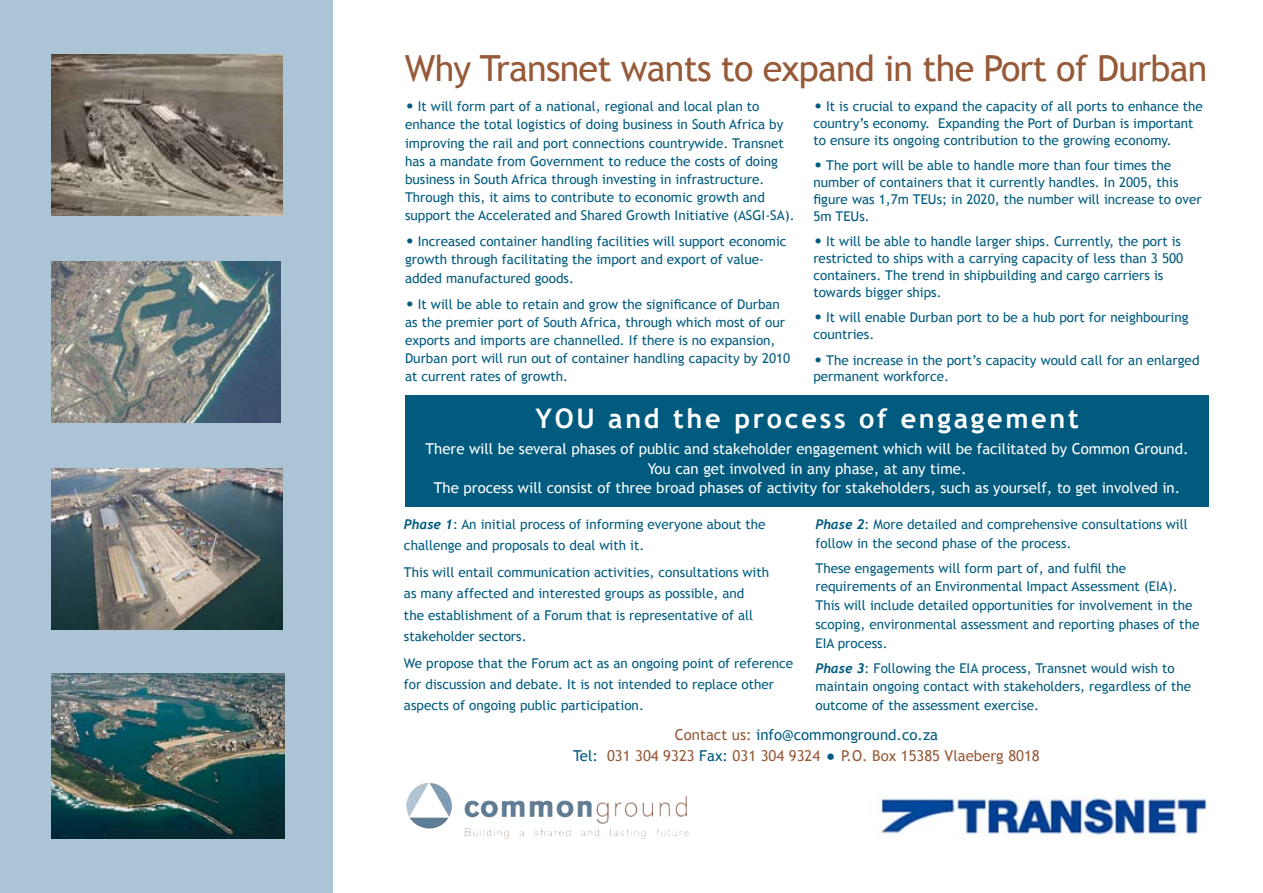
<style>
.page{position:relative;width:1263px;height:893px;background:#fff}
.page>*{position:absolute;margin:0;border:0;box-sizing:border-box;transform-origin:0 0}
.t1{font:36px "Trebuchet MS";letter-spacing:-.025em;color:#975a39}
.t2{font:700 27px "Trebuchet MS";letter-spacing:.1em;color:#fff}
.t3{font:18px "Trebuchet MS";color:#005b7f}
.t4{font:15px/19.5px "Trebuchet MS";color:#fff;text-align:center}
.t5{font:15px/21.5px "Trebuchet MS";color:#975a39;text-align:center}
.t6{font:13.5px/18px "Trebuchet MS";color:#005b7f}
.s1{font-family:"Trebuchet";font-weight:700;font-style:italic}
.s2{color:#005b7f}
.s3{font-size:22.5px;color:#005b7f}
</style>
<div class="page">
<img style="left:869px;top:796px;width:338px;height:42px">
<img style="left:406px;top:783px;width:281px;height:42px">
<div style="left:0;top:0;width:332px;height:893px;background:#acc5d6"></div>
<img style="left:52px;top:468px;width:230px;height:162px">
<img style="left:52px;top:673px;width:232px;height:166px">
<div style="left:405px;top:396px;width:804px;height:111px;background:#005b7f"></div>
<img style="left:52px;top:261px;width:229px;height:162px">
<img style="left:52px;top:54px;width:230px;height:162px">
<h1 class="t1" style="left:405px;top:47px;width:804px">Why Transnet wants to expand in the Port of Durban</h1>
<p class="t6" style="left:405px;top:98px;width:391px;text-indent:13px">It will form part of a national, regional and local plan to enhance the total logistics of doing business in South Africa by improving the rail and port connections countrywide. Transnet has a mandate from Government to reduce the costs of doing business in South Africa through investing in infrastructure.<br>Through this, it aims to contribute to economic growth and support the Accelerated and Shared Growth Initiative (ASGI-SA).</p>
<p class="t6" style="left:405px;top:233px;width:383px;text-indent:13px">Increased container handling facilities will support economic growth through facilitating the import and export of value&shy;added manufactured goods.</p>
<p class="t6" style="left:405px;top:296px;width:387px;text-indent:13px">It will be able to retain and grow the significance of Durban as the premier port of South Africa, through which most of our exports and imports are channelled. If there is no expansion, Durban port will run out of container handling capacity by 2010 at current rates of growth.</p>
<p class="t6" style="left:813px;top:98px;width:391px;line-height:16.8px;text-indent:13px">It is crucial to expand the capacity of all ports to enhance the country’s economy. Expanding the Port of Durban is important to ensure its ongoing contribution to the growing economy.</p>
<p class="t6" style="left:813px;top:157px;width:390px;line-height:16.8px;text-indent:13px">The port will be able to handle more than four times the number of containers that it currently handles. In 2005, this figure was 1,7m TEUs; in 2020, the number will increase to over 5m TEUs.</p>
<p class="t6" style="left:813px;top:233px;width:371px;line-height:16.8px;text-indent:13px">It will be able to handle larger ships. Currently, the port is restricted to ships with a carrying capacity of less than 3 500 containers. The trend in shipbuilding and cargo carriers is towards bigger ships.</p>
<p class="t6" style="left:813px;top:309px;width:377px;line-height:16.8px;text-indent:13px">It will enable Durban port to be a hub port for neighbouring countries.</p>
<p class="t6" style="left:813px;top:352px;width:388px;line-height:16.8px;text-indent:13px">The increase in the port’s capacity would call for an enlarged permanent workforce.</p>
<h3 class="t3" style="left:405px;top:94px;width:11px">•</h3>
<h3 class="t3" style="left:813px;top:94px;width:11px">•</h3>
<h3 class="t3" style="left:813px;top:154px;width:11px">•</h3>
<h3 class="t3" style="left:405px;top:229px;width:11px">•</h3>
<h3 class="t3" style="left:813px;top:229px;width:11px">•</h3>
<h3 class="t3" style="left:405px;top:292px;width:11px">•</h3>
<h3 class="t3" style="left:813px;top:305px;width:11px">•</h3>
<h3 class="t3" style="left:813px;top:348px;width:11px">•</h3>
<h2 class="t2" style="left:535px;top:402px;width:545px">YOU and the process of engagement</h2>
<p class="t4" style="left:425px;top:439px;width:765px">There will be several phases of public and stakeholder engagement which will be facilitated by Common Ground.<br>You can get involved in any phase, at any time.<br>The process will consist of three broad phases of activity for stakeholders, such as yourself, to get involved in.</p>
<p class="t6" style="left:404px;top:514px;width:363px;line-height:21px"><span class="s1">Phase 1</span>: An initial process of informing everyone about the challenge and proposals to deal with it.</p>
<p class="t6" style="left:404px;top:562px;width:367px;line-height:21px">This will entail communication activities, consultations with as many affected and interested groups as possible, and<br>the establishment of a Forum that is representative of all stakeholder sectors.</p>
<p class="t6" style="left:404px;top:653px;width:391px;line-height:21px">We propose that the Forum act as an ongoing point of reference for discussion and debate. It is not intended to replace other aspects of ongoing public participation.</p>
<p class="t6" style="left:815px;top:515px;width:374px;line-height:18.8px"><span class="s1">Phase 2</span>: More detailed and comprehensive consultations will follow in the second phase of the process.</p>
<p class="t6" style="left:815px;top:559px;width:385px;line-height:18.8px">These engagements will form part of, and fulfil the requirements of an Environmental Impact Assessment (EIA).<br>This will include detailed opportunities for involvement in the scoping, environmental assessment and reporting phases of the EIA process.</p>
<p class="t6" style="left:815px;top:659px;width:377px;line-height:18.8px"><span class="s1">Phase 3</span>: Following the EIA process, Transnet would wish to maintain ongoing contact with stakeholders, regardless of the outcome of the assessment exercise.</p>
<p class="t5" style="left:573px;top:724px;width:468px">Contact us: <span class="s2">info@commonground.co.za<br>Tel:</span> 031 304 9323 <span class="s2">Fax:</span> 031 304 9324 <span class="s3">•</span> P.O. Box 15385 Vlaeberg 8018</p>
</div>
